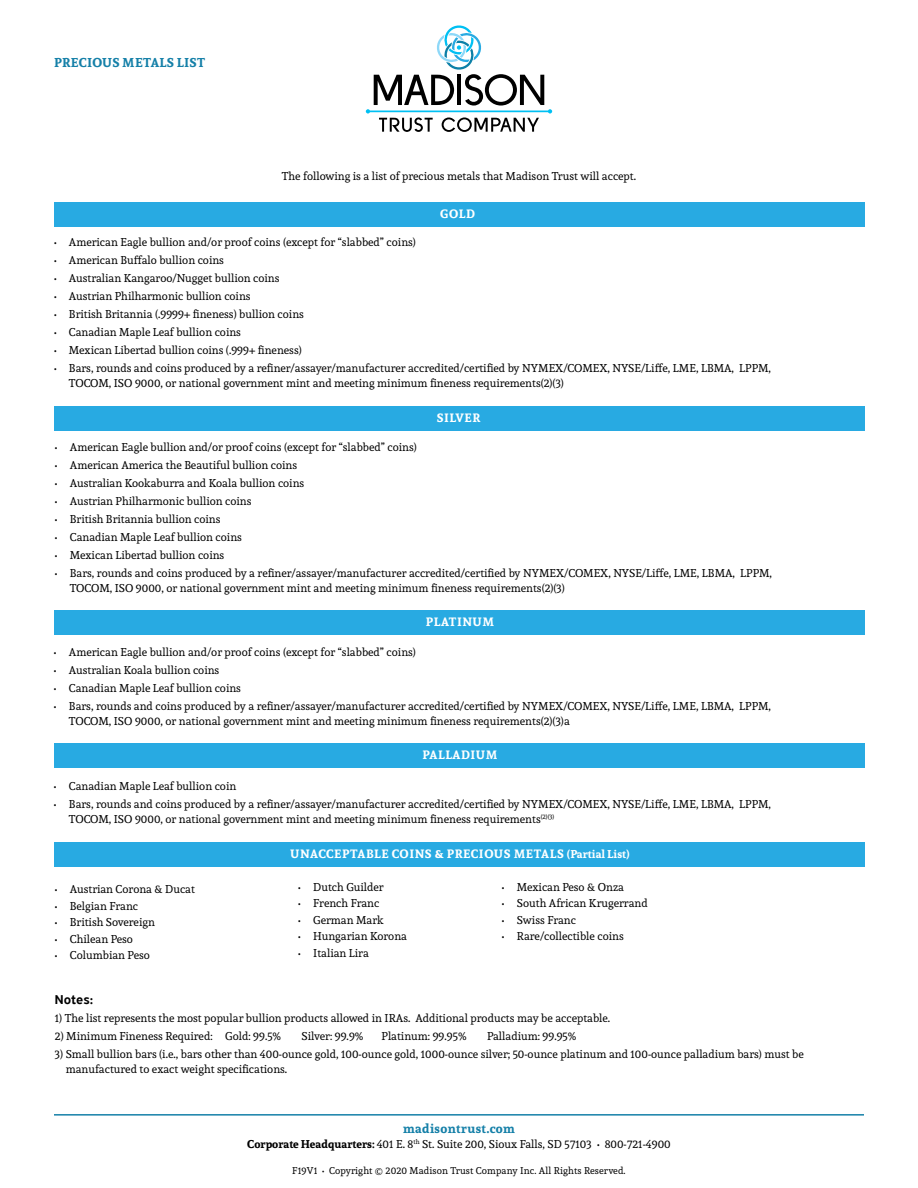
<style>
.page{position:relative;width:918px;height:1188px;background:#fff}
.page>*{position:absolute;margin:0;border:0;box-sizing:border-box;transform-origin:0 0}
.t1{font:500 13.5px "PF Highway Sans Pro";color:#000}
.t2{font:700 12.75px "Andada";letter-spacing:.025em;color:#1580a8}
.t3{font:700 12px "Andada";letter-spacing:.045em;color:#fff}
.t4{font:11.25px/15px "Andada";color:#000}
.t5{font:9.75px "Andada";letter-spacing:.01em;color:#000}
.s1{font-size:11.25px}
.s2{font-weight:700}
</style>
<div class="page">
<hr style="left:54px;top:1114px;width:810px;height:2px;background:#1580a8">
<svg style="left:365px;top:25px;width:188px;height:107px"></svg>
<div style="left:54px;top:202px;width:810px;height:25px;background:#28aae2"></div>
<div style="left:55px;top:406px;width:810px;height:25px;background:#28aae2"></div>
<div style="left:54px;top:610px;width:810px;height:25px;background:#28aae2"></div>
<div style="left:54px;top:744px;width:810px;height:24px;background:#28aae2"></div>
<div style="left:54px;top:843px;width:810px;height:24px;background:#28aae2"></div>
<p class="t2" style="left:54px;top:54px;width:152px">PRECIOUS METALS LI ST</p>
<p class="t4" style="left:282px;top:169px;width:356px">The following is a list of precious metals that Madison Trust will accept.</p>
<p class="t3" style="left:440px;top:205px;width:36px">gold</p>
<p class="t4" style="left:54px;top:234px;width:364px">• American Eagle bullion and/or proof coins (except for “slabbed” coins)</p>
<p class="t4" style="left:54px;top:252px;width:172px">• American Buffalo bullion coins</p>
<p class="t4" style="left:54px;top:270px;width:227px">• Australian Kangaroo/Nugget bullion coins</p>
<p class="t4" style="left:54px;top:288px;width:198px">• Austrian Philharmonic bullion coins</p>
<p class="t4" style="left:54px;top:306px;width:251px">• British Britannia (.9999+ fineness) bullion coins</p>
<p class="t4" style="left:54px;top:324px;width:189px">• Canadian Maple Leaf bullion coins</p>
<p class="t4" style="left:54px;top:342px;width:249px">• Mexican Libertad bullion coins (.999+ fineness)</p>
<p class="t4" style="left:69px;top:360px;width:704px;text-indent:-15px">• Bars, rounds and coins produced by a refiner/assayer/manufacturer accredited/certified by NYMEX/COMEX, NYSE/Liffe, LME, LBMA, LPPM,<br>TOCOM, ISO 9000, or national government mint and meeting minimum fineness requirements(2)(3)</p>
<p class="t3" style="left:437px;top:409px;width:45px">Silver</p>
<p class="t4" style="left:55px;top:440px;width:364px">• American Eagle bullion and/or proof coins (except for “slabbed” coins)</p>
<p class="t4" style="left:55px;top:458px;width:244px">• American America the Beautiful bullion coins</p>
<p class="t4" style="left:55px;top:476px;width:251px">• Australian Kookaburra and Koala bullion coins</p>
<p class="t4" style="left:55px;top:494px;width:198px">• Austrian Philharmonic bullion coins</p>
<p class="t4" style="left:55px;top:512px;width:167px">• British Britannia bullion coins</p>
<p class="t4" style="left:55px;top:530px;width:189px">• Canadian Maple Leaf bullion coins</p>
<p class="t4" style="left:55px;top:548px;width:171px">• Mexican Libertad bullion coins</p>
<p class="t4" style="left:70px;top:566px;width:704px;text-indent:-15px">• Bars, rounds and coins produced by a refiner/assayer/manufacturer accredited/certified by NYMEX/COMEX, NYSE/Liffe, LME, LBMA, LPPM,<br>TOCOM, ISO 9000, or national government mint and meeting minimum fineness requirements(2)(3)</p>
<p class="t3" style="left:426px;top:613px;width:70px">PLATINUM</p>
<p class="t4" style="left:54px;top:645px;width:364px">• American Eagle bullion and/or proof coins (except for “slabbed” coins)</p>
<p class="t4" style="left:54px;top:663px;width:167px">• Australian Koala bullion coins</p>
<p class="t4" style="left:54px;top:681px;width:189px">• Canadian Maple Leaf bullion coins</p>
<p class="t4" style="left:69px;top:699px;width:704px;text-indent:-15px">• Bars, rounds and coins produced by a refiner/assayer/manufacturer accredited/certified by NYMEX/COMEX, NYSE/Liffe, LME, LBMA, LPPM,<br>TOCOM, ISO 9000, or national government mint and meeting minimum fineness requirements(2)(3)a</p>
<p class="t3" style="left:422px;top:747px;width:65px">palladium</p>
<p class="t4" style="left:54px;top:778px;width:184px">• Canadian Maple Leaf bullion coin</p>
<p class="t4" style="left:69px;top:796px;width:704px;text-indent:-15px">• Bars, rounds and coins produced by a refiner/assayer/manufacturer accredited/certified by NYMEX/COMEX, NYSE/Liffe, LME, LBMA, LPPM,<br>TOCOM, ISO 9000, or national government mint and meeting minimum fineness requirements<sup>(2)(3)</sup></p>
<p class="t4" style="left:55px;top:882px;width:142px">• Austrian Corona &amp; Ducat</p>
<p class="t4" style="left:55px;top:898px;width:85px">• Belgian Franc</p>
<p class="t4" style="left:55px;top:915px;width:102px">• British Sovereign</p>
<p class="t4" style="left:55px;top:931px;width:80px">• Chilean Peso</p>
<p class="t4" style="left:55px;top:948px;width:96px">• Columbian Peso</p>
<p class="t3" style="left:290px;top:846px;width:341px">UNACCEPTABLE COI NS &amp; PRECIOUS metals <span class="s1">(Partial List)</span></p>
<p class="t4" style="left:298px;top:879px;width:87px">• Dutch Guilder</p>
<p class="t4" style="left:298px;top:896px;width:83px">• French Franc</p>
<p class="t4" style="left:298px;top:912px;width:87px">• German Mark</p>
<p class="t4" style="left:298px;top:929px;width:110px">• Hungarian Korona</p>
<p class="t4" style="left:298px;top:945px;width:72px">• Italian Lira</p>
<p class="t4" style="left:502px;top:879px;width:124px">• Mexican Peso &amp; Onza</p>
<p class="t4" style="left:502px;top:896px;width:147px">• South African Krugerrand</p>
<p class="t4" style="left:502px;top:912px;width:76px">• Swiss Franc</p>
<p class="t4" style="left:502px;top:929px;width:123px">• Rare/collectible coins</p>
<p class="t1" style="left:55px;top:992px;width:40px">Notes:</p>
<p class="t4" style="left:55px;top:1011px;width:557px">1) The list represents the most popular bullion products allowed in IRAs. Additional products may be acceptable.</p>
<p class="t4" style="left:55px;top:1029px;width:228px">2) Minimum Fineness Required: Gold: 99.5%</p>
<p class="t4" style="left:302px;top:1029px;width:64px">Silver: 99.9%</p>
<p class="t4" style="left:381px;top:1029px;width:87px">Platinum: 99.95%</p>
<p class="t4" style="left:487px;top:1029px;width:91px">Palladium: 99.95%</p>
<p class="t4" style="left:66px;top:1047px;width:740px;text-indent:-11px">3) Small bullion bars (i.e., bars other than 400-ounce gold, 100-ounce gold, 1000-ounce silver; 50-ounce platinum and 100-ounce palladium bars) must be manufactured to exact weight specifications.</p>
<p class="t2" style="left:403px;top:1120px;width:113px">madisontrust.com</p>
<p class="t4" style="left:247px;top:1136px;width:425px"><span class="s2">Corporate Headquarters:</span> 401 E. 8<sup>th</sup> St. Suite 200, Sioux Falls, SD 57103 • 800-721-4900</p>
<p class="t5" style="left:292px;top:1164px;width:335px">F19V1 • Copyright © 2020 Madison Trust Company Inc. All Rights Reserved.</p>
</div>
